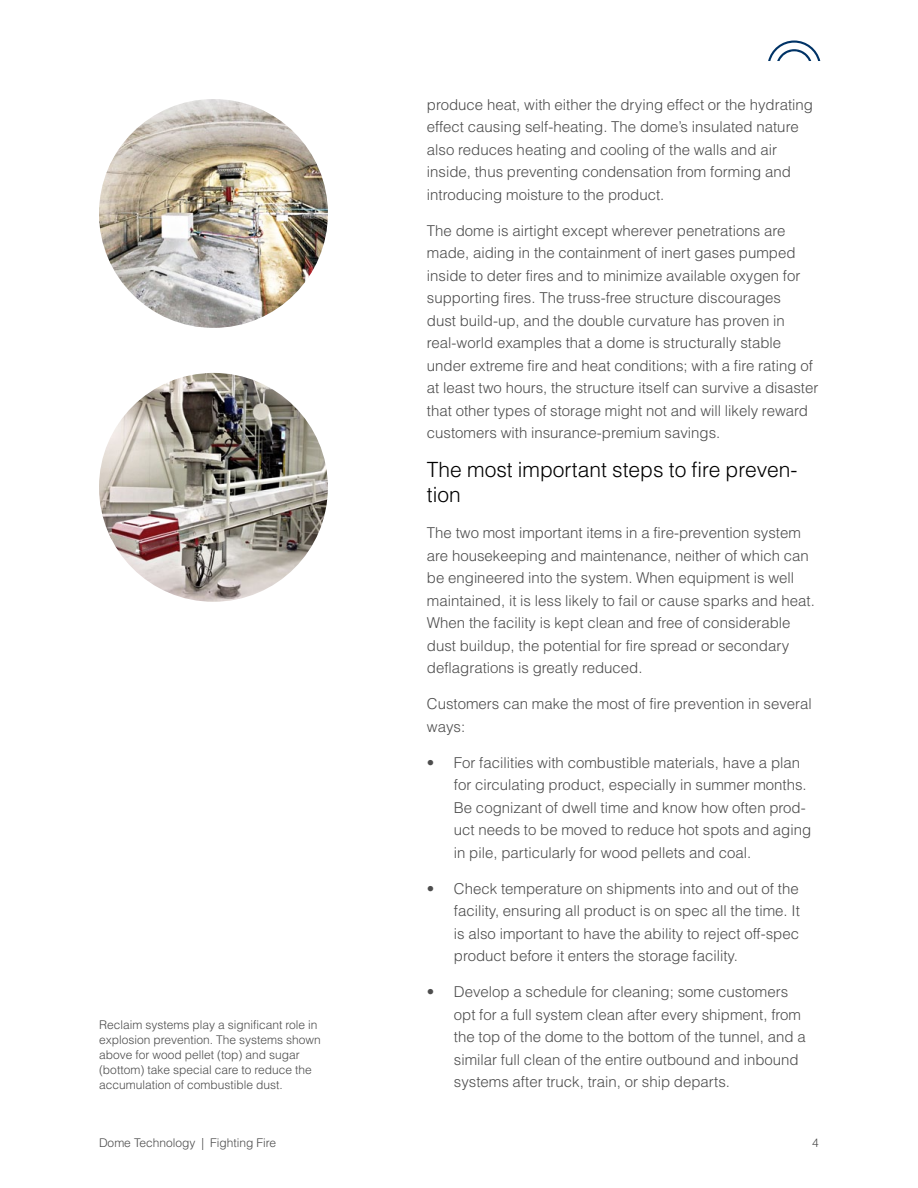
<style>
.page{position:relative;width:918px;height:1188px;background:#fff}
.page>*{position:absolute;margin:0;border:0;box-sizing:border-box;transform-origin:0 0}
.t1{font:300 21px/25.2px "Helvetica LT Std";color:#000}
.t2{font:300 15px/22.5px "Helvetica LT Std";color:#4d4d4d}
.t3{font:300 12px/15px "Helvetica LT Std";color:#4d4d4d}
</style>
<div class="page">
<img style="left:99px;top:373px;width:229px;height:229px;border-radius:114px">
<img style="left:99px;top:99px;width:229px;height:229px;border-radius:114px">
<svg style="left:768px;top:40px;width:52px;height:21px"></svg>
<p class="t3" style="left:99px;top:1017px;width:223px">Reclaim systems play a significant role in explosion prevention. The systems shown above for wood pellet (top) and sugar (bottom) take special care to reduce the accumulation of combustible dust.</p>
<p class="t2" style="left:427px;top:93px;width:388px">produce heat, with either the drying effect or the hydrating effect causing self-heating. The dome’s insulated nature also reduces heating and cooling of the walls and air inside, thus preventing condensation from forming and introducing moisture to the product.</p>
<p class="t2" style="left:427px;top:219px;width:393px">The dome is airtight except wherever penetrations are made, aiding in the containment of inert gases pumped inside to deter fires and to minimize available oxygen for supporting fires. The truss-free structure discourages<br>dust build-up, and the double curvature has proven in real-world examples that a dome is structurally stable under extreme fire and heat conditions; with a fire rating of at least two hours, the structure itself can survive a disaster that other types of storage might not and will likely reward customers with insurance-premium savings.</p>
<h1 class="t1" style="left:427px;top:457px;width:372px">The most important steps to fire preven&shy;tion</h1>
<p class="t2" style="left:427px;top:521px;width:390px">The two most important items in a fire-prevention system are housekeeping and maintenance, neither of which can be engineered into the system. When equipment is well maintained, it is less likely to fail or cause sparks and heat.<br>When the facility is kept clean and free of considerable dust buildup, the potential for fire spread or secondary deflagrations is greatly reduced.</p>
<p class="t2" style="left:427px;top:692px;width:386px">Customers can make the most of fire prevention in several ways:</p>
<p class="t2" style="left:454px;top:751px;width:359px;text-indent:-27px">• For facilities with combustible materials, have a plan for circulating product, especially in summer months.<br>Be cognizant of dwell time and know how often prod&shy;uct needs to be moved to reduce hot spots and aging in pile, particularly for wood pellets and coal.</p>
<p class="t2" style="left:454px;top:877px;width:347px;text-align:justify;text-indent:-27px">• Check temperature on shipments into and out of the facility, ensuring all product is on spec all the time. It is also important to have the ability to reject off-spec product before it enters the storage facility.</p>
<p class="t2" style="left:454px;top:980px;width:353px;text-indent:-27px">• Develop a schedule for cleaning; some customers opt for a full system clean after every shipment, from the top of the dome to the bottom of the tunnel, and a similar full clean of the entire outbound and inbound systems after truck, train, or ship departs.</p>
<p class="t3" style="left:99px;top:1136px;width:179px">Dome Technology | Fighting Fire</p>
<p class="t3" style="left:812px;top:1136px;width:8px">4</p>
</div>
